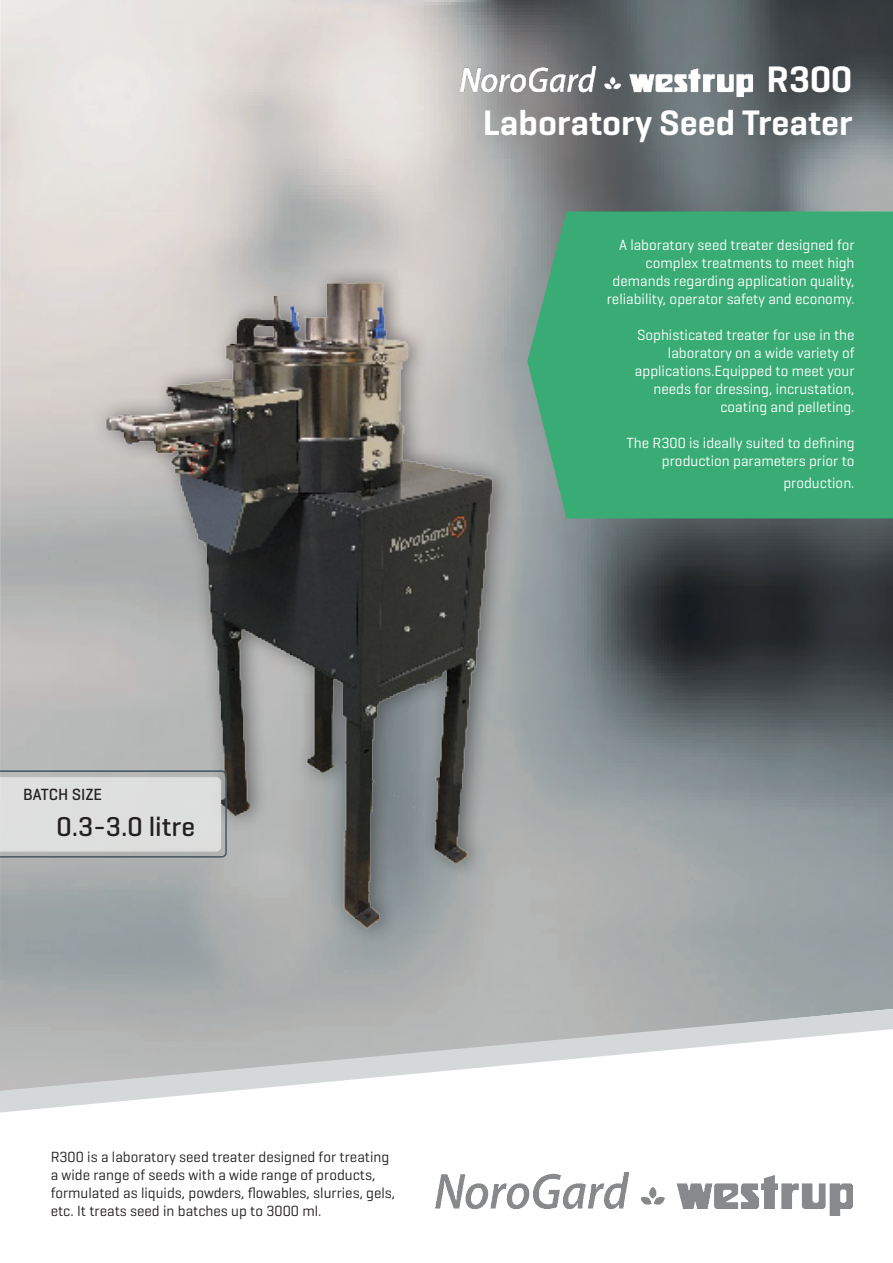
<style>
.page{position:relative;width:893px;height:1263px;background:#fff}
.page>*{position:absolute;margin:0;border:0;box-sizing:border-box;transform-origin:0 0}
.t1{font:600 37.5px "Geogrotesque";color:#fff}
.t2{font:600 36px "Geogrotesque";color:#fff}
.t3{font:500 27.75px "Geogrotesque";color:#231f20}
.t4{font:500 16.5px "Geogrotesque";color:#231f20}
.t5{font:15px/18px "Geogrotesque";color:#fff;text-align:right}
.t6{font:15px/18px "Geogrotesque";color:#231f20}
</style>
<div class="page">
<img style="left:0;top:0;width:893px;height:1009px">
<div style="left:527px;top:212px;width:366px;height:306px;background:#38ac74"></div>
<img style="left:460px;top:66px;width:292px;height:30px">
<svg style="left:0;top:1009px;width:893px;height:103px"></svg>
<img style="left:33px;top:239px;width:677px;height:730px">
<svg style="left:0;top:770px;width:227px;height:87px;background:#d2d3d3"></svg>
<img style="left:436px;top:1172px;width:417px;height:43px">
<p class="t4" style="left:23px;top:784px;width:80px">BATCH SIZE</p>
<p class="t3" style="left:57px;top:809px;width:140px">0.3-3.0 litre</p>
<p class="t1" style="left:767px;top:56px;width:87px">R300</p>
<p class="t2" style="left:483px;top:100px;width:371px">Laboratory Seed Treater</p>
<p class="t5" style="left:619px;top:236px;width:237px">A laboratory seed treater designed for complex treatments to meet high</p>
<p class="t5" style="left:607px;top:272px;width:249px;text-align:center">demands regarding application quality, reliability, operator safety and economy.</p>
<p class="t5" style="left:637px;top:326px;width:219px">Sophisticated treater for use in the laboratory on a wide variety of</p>
<p class="t5" style="left:635px;top:362px;width:221px">applications.Equipped to meet your needs for dressing, incrustation,</p>
<p class="t5" style="left:720px;top:398px;width:136px">coating and pelleting.</p>
<p class="t5" style="left:627px;top:434px;width:229px">The R300 is ideally suited to defining production parameters prior to</p>
<p class="t5" style="left:783px;top:473px;width:73px">production.</p>
<p class="t6" style="left:51px;top:1147px;width:346px">R300 is a laboratory seed treater designed for treating a wide range of seeds with a wide range of products, formulated as liquids, powders, flowables, slurries, gels, etc. It treats seed in batches up to 3000 ml.</p>
</div>
